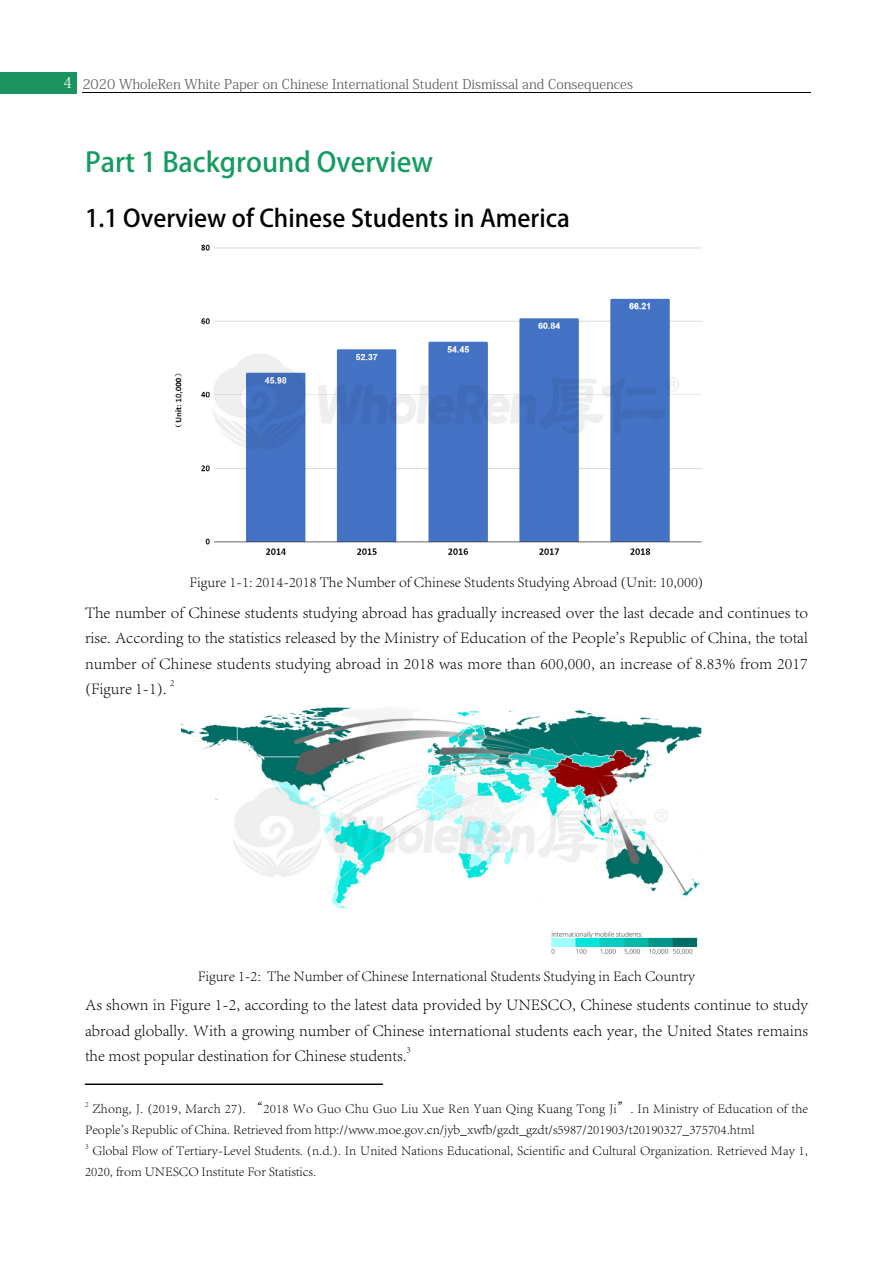
<style>
.page{position:relative;width:893px;height:1263px;background:#fff}
.page>*{position:absolute;margin:0;border:0;box-sizing:border-box;transform-origin:0 0}
.t1{font:27px "Adobe Heiti Std";color:#169c63}
.t2{font:24px "Adobe Heiti Std";color:#000}
.t3{font:300 16.5px/25.5px "Adobe Song Std";color:#000;text-align:justify}
.t4{font:300 15px "Adobe Song Std";color:#000}
.t5{font:300 13.5px/21px "Adobe Song Std";color:#000}
.t6{font:13.5px "Adobe Fangsong Std";color:#595757}
.t7{font:300 9.6px "Adobe Song Std";color:#000}
.t8{font:300 7.8px "Adobe Song Std";color:#000}
.s1{font-size:15px;color:#fff}
</style>
<div class="page">
<div style="left:0;top:72px;width:77px;height:21px;background:#1c9460"></div>
<hr style="left:82px;top:93px;width:728px;height:1px;background:#000">
<img style="left:174px;top:244px;width:528px;height:311px">
<hr style="left:85px;top:1084px;width:297px;height:1px;background:#000">
<img style="left:182px;top:707px;width:520px;height:248px">
<p class="t6" style="left:63px;top:75px;width:571px"><span class="s1">4</span> 2020 WholeRen White Paper on Chinese International Student Dismissal and Consequences</p>
<h1 class="t1" style="left:85px;top:146px;width:349px">Part 1 Background Overview</h1>
<h2 class="t2" style="left:85px;top:204px;width:486px">1.1 Overview of Chinese Students in America</h2>
<p class="t4" style="left:189px;top:573px;width:516px">Figure 1-1: 2014-2018 The Number of Chinese Students Studying Abroad (Unit: 10,000)</p>
<p class="t3" style="left:85px;top:600px;width:725px">The number of Chinese students studying abroad has gradually increased over the last decade and continues to rise. According to the statistics released by the Ministry of Education of the People's Republic of China, the total number of Chinese students studying abroad in 2018 was more than 600,000, an increase of 8.83% from 2017 (Figure 1-1).</p>
<p class="t7" style="left:170px;top:678px;width:6px">2</p>
<p class="t4" style="left:198px;top:967px;width:499px">Figure 1-2: The Number of Chinese International Students Studying in Each Country</p>
<p class="t3" style="left:85px;top:992px;width:724px">As shown in Figure 1-2, according to the latest data provided by UNESCO, Chinese students continue to study abroad globally. With a growing number of Chinese international students each year, the United States remains the most popular destination for Chinese students.</p>
<p class="t7" style="left:407px;top:1044px;width:6px">3</p>
<p class="t5" style="left:85px;top:1098px;width:725px;text-indent:8px">Zhong, J. (2019, March 27). “2018 Wo Guo Chu Guo Liu Xue Ren Yuan Qing Kuang Tong Ji”. In Ministry of Education of the<br>People's Republic of China. Retrieved from http://www.moe.gov.cn/jyb_xwfb/gzdt_gzdt/s5987/201903/t20190327_375704.html</p>
<p class="t8" style="left:85px;top:1142px;width:5px">3</p>
<p class="t5" style="left:85px;top:1140px;width:725px;text-indent:7px">Global Flow of Tertiary-Level Students. (n.d.). In United Nations Educational, Scientific and Cultural Organization. Retrieved May 1,<br>2020, from UNESCO Institute For Statistics.</p>
<p class="t8" style="left:85px;top:1100px;width:5px">2</p>
</div>
